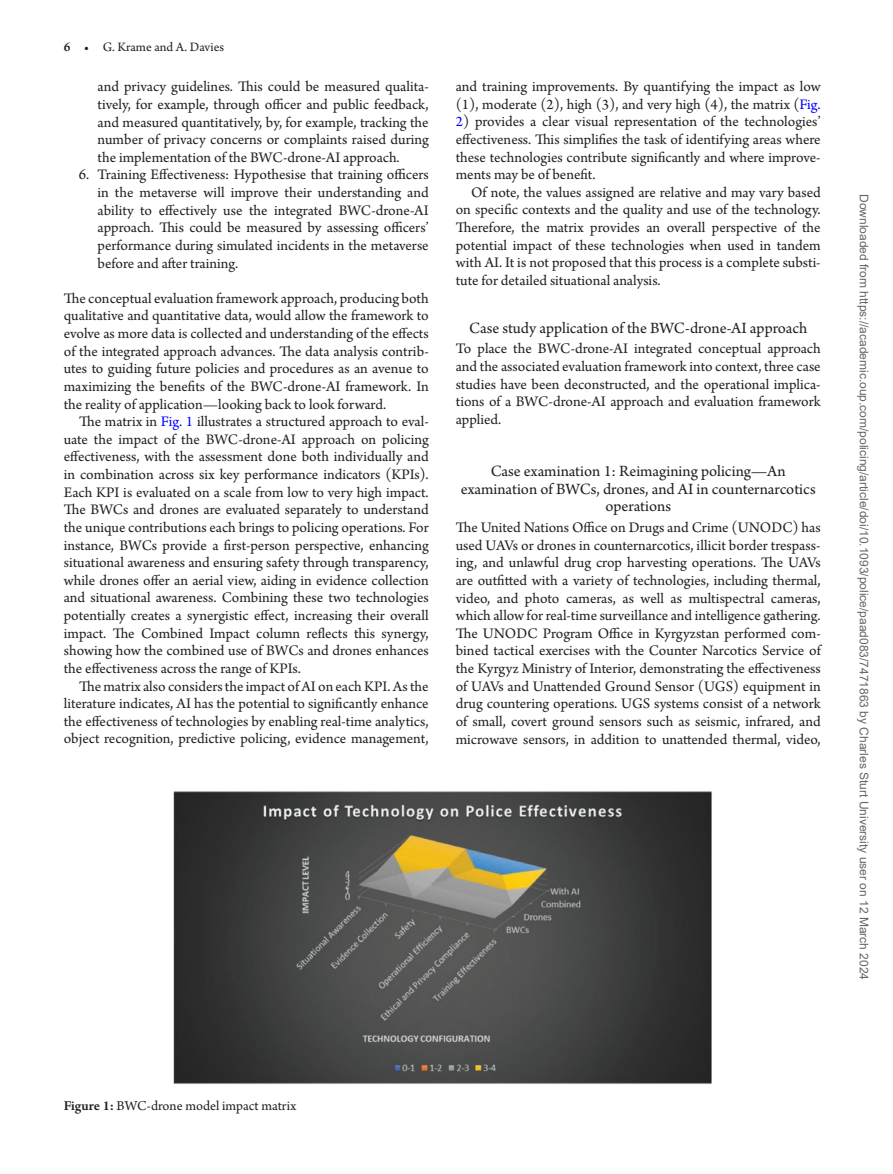
<style>
.page{position:relative;width:893px;height:1174px;background:#fff}
.page>*{position:absolute;margin:0;border:0;box-sizing:border-box;transform-origin:0 0}
.t1{font:16.5px/17.5px "Arno Pro";color:#231f20;text-align:center}
.t2{font:15.3px/17.5px "Arno Pro";color:#231f20;text-align:justify}
.t3{font:14.25px "Arno Pro";color:#231f20}
.t4{font:13.5px "Arno Pro";letter-spacing:-.005em;color:#231f20}
.t5{font:12px "Arial";color:#666}
.s1{font-weight:600}
.s2{color:#00f}
</style>
<div class="page">
<img style="left:173px;top:790px;width:539px;height:294px">
<p class="t4" style="left:64px;top:39px;width:162px"><span class="s1">6 •</span> G. Krame and A. Davies</p>
<p class="t2" style="left:98px;top:79px;width:333px">and privacy guidelines. This could be measured qualita&shy;tively, for example, through officer and public feedback, and measured quantitatively, by, for example, tracking the number of privacy concerns or complaints raised during the implementation of the BWC-drone-AI approach.</p>
<p class="t2" style="left:98px;top:167px;width:333px;text-indent:-19px">6. Training Effectiveness: Hypothesise that training officers in the metaverse will improve their understanding and ability to effectively use the integrated BWC-drone-AI approach. This could be measured by assessing officers’ performance during simulated incidents in the metaverse before and after training.</p>
<p class="t2" style="left:64px;top:290px;width:366px">The conceptual evaluation framework approach, producing both qualitative and quantitative data, would allow the framework to evolve as more data is collected and understanding of the effects of the integrated approach advances. The data analysis contrib&shy;utes to guiding future policies and procedures as an avenue to maximizing the benefits of the BWC-drone-AI framework. In the reality of application—looking back to look forward.</p>
<p class="t2" style="left:64px;top:413px;width:366px;text-indent:15px">The matrix in <span class="s2">Fig. 1</span> illustrates a structured approach to eval&shy;uate the impact of the BWC-drone-AI approach on policing effectiveness, with the assessment done both individually and in combination across six key performance indicators (KPIs).<br>Each KPI is evaluated on a scale from low to very high impact.<br>The BWCs and drones are evaluated separately to understand the unique contributions each brings to policing operations. For instance, BWCs provide a first-person perspective, enhancing situational awareness and ensuring safety through transparency, while drones offer an aerial view, aiding in evidence collection and situational awareness. Combining these two technologies potentially creates a synergistic effect, increasing their overall impact. The Combined Impact column reflects this synergy, showing how the combined use of BWCs and drones enhances the effectiveness across the range of KPIs.</p>
<p class="t2" style="left:64px;top:678px;width:366px;text-indent:15px">The matrix also considers the impact of AI on each KPI. As the literature indicates, AI has the potential to significantly enhance the effectiveness of technologies by enabling real-time analytics, object recognition, predictive policing, evidence management,</p>
<p class="t2" style="left:456px;top:78px;width:366px">and training improvements. By quantifying the impact as low (1), moderate (2), high (3), and very high (4), the matrix (<span class="s2">Fig.</span></p>
<p class="t2" style="left:456px;top:114px;width:366px"><span class="s2">2</span>) provides a clear visual representation of the technologies’ effectiveness. This simplifies the task of identifying areas where these technologies contribute significantly and where improve&shy;ments may be of benefit.</p>
<p class="t2" style="left:456px;top:184px;width:366px;text-indent:15px">Of note, the values assigned are relative and may vary based on specific contexts and the quality and use of the technology.<br>Therefore, the matrix provides an overall perspective of the potential impact of these technologies when used in tandem with AI. It is not proposed that this process is a complete substi&shy;tute for detailed situational analysis.</p>
<p class="t1" style="left:469px;top:320px;width:339px">Case study application of the BWC-drone-AI approach</p>
<p class="t2" style="left:456px;top:341px;width:366px">To place the BWC-drone-AI integrated conceptual approach and the associated evaluation framework into context, three case studies have been deconstructed, and the operational implica&shy;tions of a BWC-drone-AI approach and evaluation framework applied.</p>
<p class="t1" style="left:461px;top:463px;width:356px">Case examination 1: Reimagining policing—An examination of BWCs, drones, and AI in counternarcotics operations</p>
<p class="t2" style="left:456px;top:519px;width:366px">The United Nations Office on Drugs and Crime (UNODC) has used UAVs or drones in counternarcotics, illicit border trespass&shy;ing, and unlawful drug crop harvesting operations. The UAVs are outfitted with a variety of technologies, including thermal, video, and photo cameras, as well as multispectral cameras, which allow for real-time surveillance and intelligence gathering.<br>The UNODC Program Office in Kyrgyzstan performed com&shy;bined tactical exercises with the Counter Narcotics Service of the Kyrgyz Ministry of Interior, demonstrating the effectiveness of UAVs and Unattended Ground Sensor (UGS) equipment in drug countering operations. UGS systems consist of a network of small, covert ground sensors such as seismic, infrared, and microwave sensors, in addition to unattended thermal, video,</p>
<p class="t5" style="left:868px;top:194px;width:787px;rotate:90deg">Downloaded from https://academic.oup.com/policing/article/doi/10.1093/police/paad083/7471863 by Charles Sturt University user on 12 March 2024</p>
<p class="t3" style="left:64px;top:1097px;width:234px"><span class="s1">Figure 1:</span> BWC-drone model impact matrix</p>
</div>
